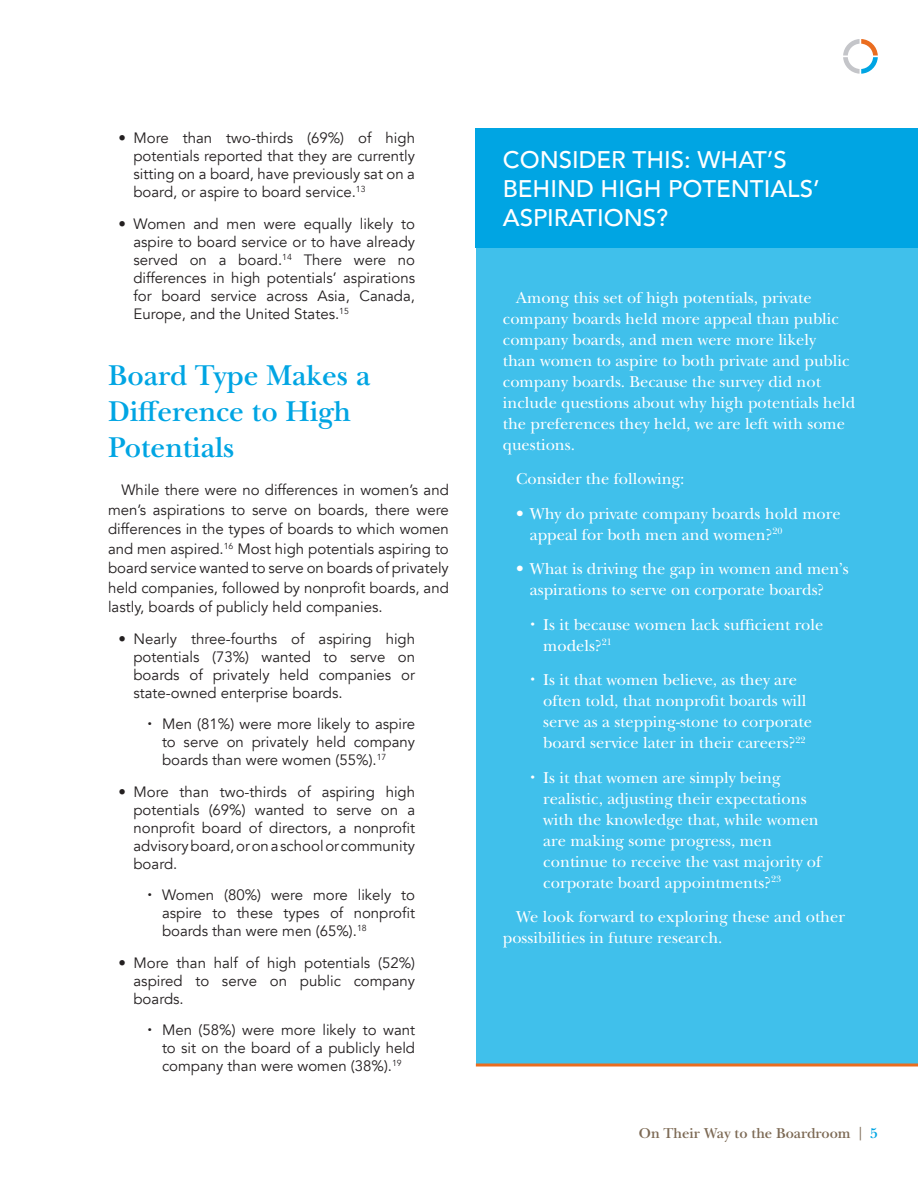
<style>
.page{position:relative;width:918px;height:1188px;background:#fff}
.page>*{position:absolute;margin:0;border:0;box-sizing:border-box;transform-origin:0 0}
.Header_A{font:600 30px/36px "New Baskerville ITC Pro";color:#00a5e3}
.Sidebar_Header{font:500 24px/28.8px "Avenir";color:#fff}
.Sidebar_Body{font:16.5px/21px "New Baskerville ITC Pro";color:#fff}
.Body{font:15px/18px "Avenir";color:#231f20;text-align:justify}
.Center_Descriptions{font:600 15px "New Baskerville ITC Pro";color:#7c6954}
.s1{font-size:13.5px}
.s2{color:#00a5e3}
</style>
<div class="page">
<svg style="left:843px;top:39px;width:35px;height:35px"></svg>
<div style="left:476px;top:128px;width:442px;height:936px;background:#40c0eb"></div>
<div style="left:476px;top:128px;width:442px;height:120px;background:#00a5e3"></div>
<hr style="left:476px;top:1064px;width:442px;height:2px;background:#ea6d1f">
<p class="Body" style="left:133px;top:129px;width:283px;text-indent:-15px">• More than two-thirds (69%) of high potentials reported that they are currently sitting on a board, have previously sat on a board, or aspire to board service.<sup>13</sup></p>
<p class="Body" style="left:133px;top:215px;width:283px;text-indent:-15px">• Women and men were equally likely to aspire to board service or to have already served on a board.<sup>14</sup> There were no differences in high potentials’ aspirations for board service across Asia, Canada, Europe, and the United States.<sup>15</sup></p>
<p class="Header_A" style="left:108px;top:358px;width:264px">Board Type Makes a<br>Difference to High<br>Potentials</p>
<p class="Body" style="left:108px;top:481px;width:342px;line-height:19.5px;text-indent:14px">While there were no differences in women’s and men’s aspirations to serve on boards, there were differences in the types of boards to which women and men aspired.<sup>16</sup> Most high potentials aspiring to board service wanted to serve on boards of privately held companies, followed by nonprofit boards, and lastly, boards of publicly held companies.</p>
<p class="Body" style="left:134px;top:630px;width:283px;text-indent:-15px">• Nearly three-fourths of aspiring high potentials (73%) wanted to serve on boards of privately held companies or state-owned enterprise boards.</p>
<p class="Body" style="left:162px;top:715px;width:255px">Men (81%) were more likely to aspire to serve on privately held company boards than were women (55%).<sup>17</sup></p>
<p class="Body" style="left:134px;top:783px;width:283px;text-indent:-15px">• More than two-thirds of aspiring high potentials (69%) wanted to serve on a nonprofit board of directors, a nonprofit advisory board, or on a school or community board.</p>
<p class="Body" style="left:162px;top:886px;width:255px">Women (80%) were more likely to aspire to these types of nonprofit boards than were men (65%).<sup>18</sup></p>
<p class="Body" style="left:134px;top:954px;width:283px;text-indent:-15px">• More than half of high potentials (52%) aspired to serve on public company boards.</p>
<p class="Body" style="left:162px;top:1021px;width:255px">Men (58%) were more likely to want to sit on the board of a publicly held company than were women (38%).<sup>19</sup></p>
<p class="Sidebar_Header" style="left:503px;top:144px;width:318px">CONSIDER THIS: WHAT’S<br>BEHIND HIGH POTENTIALS’<br>ASPIRATIONS?</p>
<p class="Sidebar_Body" style="left:503px;top:287px;width:354px;text-indent:14px">Among this set of high potentials, private company boards held more appeal than public company boards, and men were more likely<br>than women to aspire to both private and public company boards. Because the survey did not include questions about why high potentials held the preferences they held, we are left with some questions.</p>
<p class="Sidebar_Body" style="left:516px;top:469px;width:170px">Consider the following:</p>
<p class="Sidebar_Body" style="left:530px;top:503px;width:312px;text-indent:-14px">• Why do private company boards hold more appeal for both men and women?<sup>20</sup></p>
<p class="Sidebar_Body" style="left:530px;top:559px;width:321px;text-indent:-14px">• What is driving the gap in women and men’s aspirations to serve on corporate boards?</p>
<p class="Sidebar_Body" style="left:543px;top:614px;width:282px">Is it because women lack sufficient role models?<sup>21</sup></p>
<p class="Sidebar_Body" style="left:543px;top:670px;width:270px">Is it that women believe, as they are often told, that nonprofit boards will serve as a stepping-stone to corporate board service later in their careers?<sup>22</sup></p>
<p class="Sidebar_Body" style="left:543px;top:767px;width:280px">Is it that women are simply being realistic, adjusting their expectations with the knowledge that, while women are making some progress, men continue to receive the vast majority of corporate board appointments?<sup>23</sup></p>
<p class="Sidebar_Body" style="left:503px;top:907px;width:344px;text-indent:14px">We look forward to exploring these and other possibilities in future research.</p>
<p class="Center_Descriptions" style="left:639px;top:1125px;width:240px">On Their Way to the Boardroom <span class="s1">|</span> <span class="s2">5</span></p>
</div>
